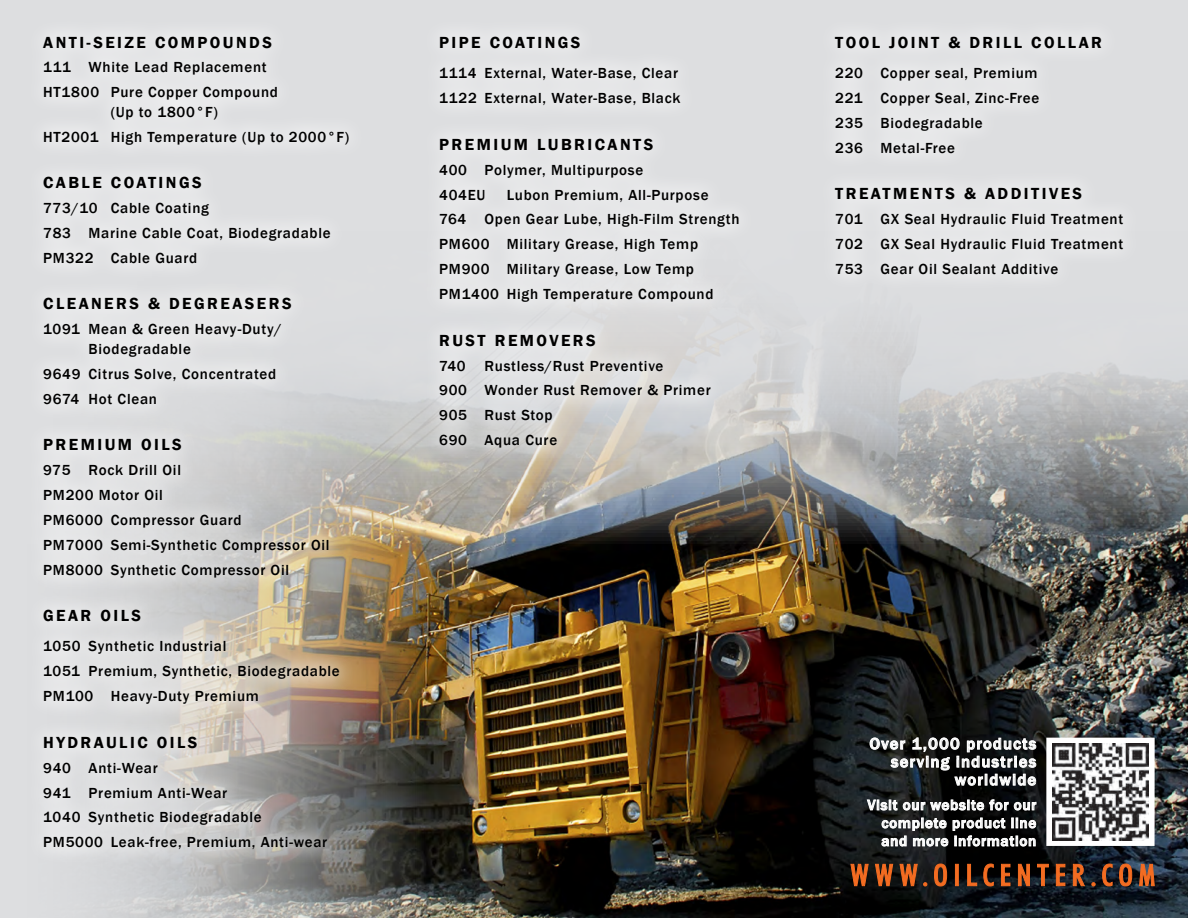
<style>
.page{position:relative;width:1188px;height:918px;background:#fff}
.page>*{position:absolute;margin:0;border:0;box-sizing:border-box;transform-origin:0 0}
.Paragraph_Style_1{font:600 16.5px "Franklin Gothic";letter-spacing:.15em;color:#000}
.t1{font:500 16.5px/18px "Franklin Gothic";letter-spacing:.075em;color:#fff;text-align:right}
.Paragraph_Style_1-2{font:500 15px/19.5px "Franklin Gothic";letter-spacing:.05em;color:#000;text-align:center}
.t2{font:500 15px/18px "Franklin Gothic";letter-spacing:.05em;color:#fff;text-align:justify}
</style>
<div class="page">
<img style="left:0;top:0;width:1188px;height:918px">
<div style="left:26px;top:17px;width:341px;height:850px;background:#fff;opacity:.75"></div>
<div style="left:422px;top:18px;width:335px;height:447px;background:#fff;opacity:.75"></div>
<svg style="left:850px;top:863px;width:305px;height:24px"></svg>
<svg style="left:870px;top:737px;width:166px;height:49px"></svg>
<svg style="left:867px;top:799px;width:170px;height:12px"></svg>
<svg style="left:881px;top:817px;width:155px;height:30px"></svg>
<svg style="left:1046px;top:738px;width:109px;height:108px"></svg>
<img style="left:1052px;top:743px;width:97px;height:97px">
<div style="left:818px;top:18px;width:323px;height:274px;background:#e2e3e5"></div>
<p class="Paragraph_Style_1" style="left:43px;top:32px;width:230px">ANTI-SEIZE COMPOUNDS</p>
<p class="Paragraph_Style_1-2" style="left:43px;top:58px;width:225px">111 White Lead Replacement</p>
<p class="Paragraph_Style_1-2" style="left:43px;top:83px;width:236px">HT1800 Pure Copper Compound (Up to 1800°F)</p>
<p class="Paragraph_Style_1-2" style="left:43px;top:127px;width:308px">HT2001 High Temperature (Up to 2000°F)</p>
<p class="Paragraph_Style_1" style="left:43px;top:173px;width:160px">CABLE COATINGS</p>
<p class="Paragraph_Style_1-2" style="left:43px;top:199px;width:167px">773/10 Cable Coating</p>
<p class="Paragraph_Style_1-2" style="left:43px;top:223px;width:289px">783 Marine Cable Coat, Biodegradable</p>
<p class="Paragraph_Style_1-2" style="left:43px;top:248px;width:156px">PM322 Cable Guard</p>
<p class="Paragraph_Style_1" style="left:43px;top:294px;width:250px">CLEANERS &amp; DEGREASERS</p>
<p class="Paragraph_Style_1-2" style="left:89px;top:320px;width:195px;text-align:left;text-indent:-45px">1091 Mean &amp; Green Heavy-Duty/<br>Biodegradable</p>
<p class="Paragraph_Style_1-2" style="left:43px;top:364px;width:235px">9649 Citrus Solve, Concentrated</p>
<p class="Paragraph_Style_1-2" style="left:43px;top:389px;width:115px">9674 Hot Clean</p>
<p class="Paragraph_Style_1" style="left:43px;top:434px;width:140px">PREMIUM OILS</p>
<p class="Paragraph_Style_1-2" style="left:43px;top:460px;width:139px">975 Rock Drill Oil</p>
<p class="Paragraph_Style_1-2" style="left:43px;top:485px;width:121px">PM200 Motor Oil</p>
<p class="Paragraph_Style_1-2" style="left:43px;top:510px;width:200px">PM6000 Compressor Guard</p>
<p class="Paragraph_Style_1-2" style="left:43px;top:535px;width:288px">PM7000 Semi-Synthetic Compressor Oil</p>
<p class="Paragraph_Style_1-2" style="left:43px;top:560px;width:247px">PM8000 Synthetic Compressor Oil</p>
<p class="Paragraph_Style_1" style="left:43px;top:605px;width:100px">GEAR OILS</p>
<p class="Paragraph_Style_1-2" style="left:43px;top:637px;width:185px">1050 Synthetic Industrial</p>
<p class="Paragraph_Style_1-2" style="left:43px;top:662px;width:298px">1051 Premium, Synthetic, Biodegradable</p>
<p class="Paragraph_Style_1-2" style="left:43px;top:687px;width:217px">PM100 Heavy-Duty Premium</p>
<p class="Paragraph_Style_1" style="left:43px;top:732px;width:156px">HYDRAULIC OILS</p>
<p class="Paragraph_Style_1-2" style="left:43px;top:758px;width:116px">940 Anti-Wear</p>
<p class="Paragraph_Style_1-2" style="left:43px;top:783px;width:186px">941 Premium Anti-Wear</p>
<p class="Paragraph_Style_1-2" style="left:43px;top:808px;width:220px">1040 Synthetic Biodegradable</p>
<p class="Paragraph_Style_1-2" style="left:43px;top:833px;width:286px">PM5000 Leak-free, Premium, Anti-wear</p>
<p class="Paragraph_Style_1" style="left:439px;top:32px;width:143px">PIPE COATINGS</p>
<p class="Paragraph_Style_1-2" style="left:439px;top:63px;width:240px">1114 External, Water-Base, Clear</p>
<p class="Paragraph_Style_1-2" style="left:439px;top:89px;width:243px">1122 External, Water-Base, Black</p>
<p class="Paragraph_Style_1" style="left:439px;top:134px;width:216px">PREMIUM LUBRICANTS</p>
<p class="Paragraph_Style_1-2" style="left:439px;top:160px;width:206px">400 Polymer, Multipurpose</p>
<p class="Paragraph_Style_1-2" style="left:439px;top:185px;width:48px">404EU</p>
<p class="Paragraph_Style_1-2" style="left:507px;top:185px;width:203px">Lubon Premium, All-Purpose</p>
<p class="Paragraph_Style_1-2" style="left:439px;top:210px;width:302px">764 Open Gear Lube, High-Film Strength</p>
<p class="Paragraph_Style_1-2" style="left:439px;top:235px;width:260px">PM600 Military Grease, High Temp</p>
<p class="Paragraph_Style_1-2" style="left:439px;top:260px;width:256px">PM900 Military Grease, Low Temp</p>
<p class="Paragraph_Style_1-2" style="left:439px;top:285px;width:276px">PM1400 High Temperature Compound</p>
<p class="Paragraph_Style_1" style="left:439px;top:330px;width:158px">RUST REMOVERS</p>
<p class="Paragraph_Style_1-2" style="left:439px;top:356px;width:28px">740</p>
<p class="Paragraph_Style_1-2" style="left:485px;top:356px;width:180px">Rustless/Rust Preventive</p>
<p class="Paragraph_Style_1-2" style="left:439px;top:381px;width:273px">900 Wonder Rust Remover &amp; Primer</p>
<p class="Paragraph_Style_1-2" style="left:439px;top:406px;width:115px">905 Rust Stop</p>
<p class="Paragraph_Style_1-2" style="left:439px;top:431px;width:120px">690 Aqua Cure</p>
<p class="Paragraph_Style_1" style="left:835px;top:32px;width:268px">TOOL JOINT &amp; DRILL COLLAR</p>
<p class="Paragraph_Style_1-2" style="left:835px;top:63px;width:204px">220 Copper seal, Premium</p>
<p class="Paragraph_Style_1-2" style="left:835px;top:88px;width:206px">221 Copper Seal, Zinc-Free</p>
<p class="Paragraph_Style_1-2" style="left:835px;top:113px;width:149px">235 Biodegradable</p>
<p class="Paragraph_Style_1-2" style="left:835px;top:138px;width:121px">236 Metal-Free</p>
<p class="Paragraph_Style_1" style="left:835px;top:183px;width:248px">TREATMENTS &amp; ADDITIVES</p>
<p class="Paragraph_Style_1-2" style="left:835px;top:209px;width:290px">701 GX Seal Hydraulic Fluid Treatment</p>
<p class="Paragraph_Style_1-2" style="left:835px;top:234px;width:290px">702 GX Seal Hydraulic Fluid Treatment</p>
<p class="Paragraph_Style_1-2" style="left:835px;top:259px;width:225px">753 Gear Oil Sealant Additive</p>
<p class="t1" style="left:869px;top:735px;width:168px">Over 1,000 products serving industries worldwide</p>
<p class="t2" style="left:881px;top:796px;width:156px;text-indent:-14px">Visit our website for our complete product line and more information</p>
</div>
